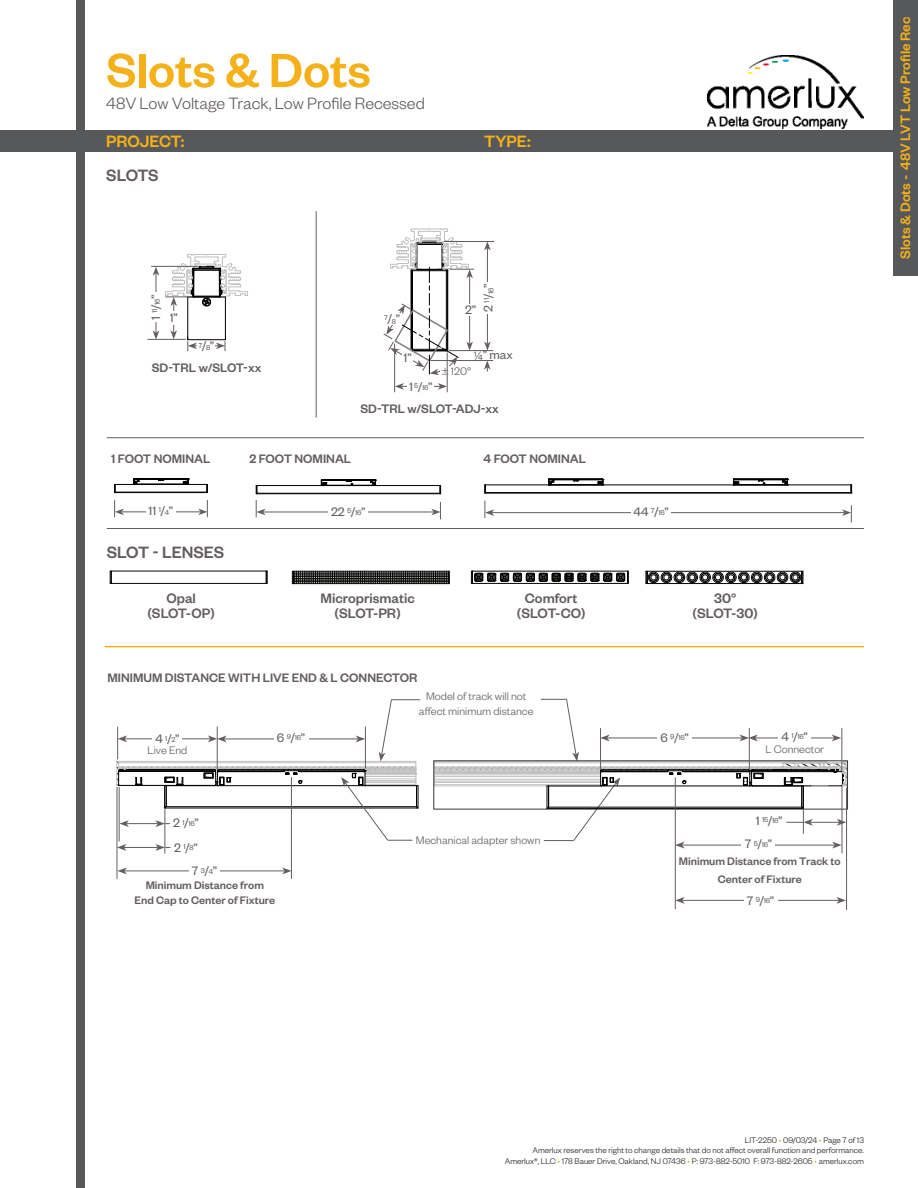
<style>
.page{position:relative;width:918px;height:1188px;background:#fff}
.page>*{position:absolute;margin:0;border:0;box-sizing:border-box;transform-origin:0 0}
.t1{font:500 52.5px "Founders Grotesk";color:#f4b119}
.t2{font:300 18px "Founders Grotesk";color:#645e5e}
.t3{font:500 18px "Founders Grotesk";letter-spacing:-.005em;color:#645e5e}
.t4{font:500 18px "Founders Grotesk";color:#f4b119}
.t5{font:500 15px "Founders Grotesk";color:#645e5e}
.t6{font:500 15px "Founders Grotesk";color:#f4b119}
.t7{font:500 13.5px "Founders Grotesk";color:#645e5e}
.t8{font:13.5px "Founders Grotesk";color:#645e5e}
.t9{font:300 12px "Founders Grotesk";color:#645e5e}
.t10{font:500 12px/18px "Founders Grotesk";color:#645e5e;text-align:center}
.t11{font:300 9px/10.8px "Founders Grotesk";color:#231f20;text-align:right}
.t12{font:7.8px "Founders Grotesk";letter-spacing:-.03em;color:#645e5e}
.s1{font-size:13.5px}
.s2{font-size:7.8px}
.s3{font-weight:300}
.s4{color:#f4b119}
</style>
<div class="page">
<div style="left:0;top:130px;width:918px;height:22px;background:#57585a"></div>
<img style="left:707px;top:55px;width:157px;height:73px">
<div style="left:76px;top:0;width:10px;height:1188px;background:#57585a"></div>
<div style="left:893px;top:0;width:25px;height:275px;background:#57585a"></div>
<hr style="left:147px;top:339px;width:39px;height:1px;background:#645e5e">
<hr style="left:151px;top:266px;width:47px;height:1px;background:#645e5e">
<hr style="left:156px;top:273px;width:1px;height:60px;background:#645e5e">
<svg style="left:153px;top:267px;width:6px;height:9px"></svg>
<svg style="left:153px;top:331px;width:6px;height:9px"></svg>
<svg style="left:165px;top:254px;width:83px;height:97px"></svg>
<div style="left:149px;top:293px;width:14px;height:29px;background:#fff"></div>
<div style="left:197px;top:341px;width:18px;height:10px;background:#fff"></div>
<div style="left:167px;top:312px;width:13px;height:13px;background:#fff"></div>
<hr style="left:316px;top:211px;width:1px;height:207px;background:#645e5e">
<hr style="left:444px;top:241px;width:50px;height:1px;background:#645e5e">
<hr style="left:449px;top:350px;width:44px;height:1px;background:#645e5e">
<hr style="left:431px;top:360px;width:62px;height:1px;background:#645e5e">
<svg style="left:484px;top:361px;width:7px;height:11px"></svg>
<hr style="left:487px;top:248px;width:1px;height:96px;background:#645e5e">
<svg style="left:484px;top:242px;width:7px;height:8px"></svg>
<svg style="left:484px;top:341px;width:7px;height:10px"></svg>
<div style="left:482px;top:282px;width:12px;height:31px;background:#fff"></div>
<hr style="left:117px;top:787px;width:1px;height:92px;background:#645e5e">
<hr style="left:165px;top:809px;width:1px;height:45px;background:#645e5e">
<hr style="left:291px;top:777px;width:1px;height:102px;background:#645e5e">
<hr style="left:124px;top:871px;width:161px;height:1px;background:#645e5e">
<svg style="left:282px;top:867px;width:9px;height:7px"></svg>
<svg style="left:117px;top:867px;width:10px;height:7px"></svg>
<svg style="left:117px;top:699px;width:303px;height:152px"></svg>
<div style="left:153px;top:732px;width:29px;height:14px;background:#fff"></div>
<div style="left:170px;top:816px;width:32px;height:14px;background:#fff"></div>
<div style="left:171px;top:840px;width:30px;height:15px;background:#fff"></div>
<div style="left:189px;top:864px;width:31px;height:14px;background:#fff"></div>
<div style="left:274px;top:730px;width:34px;height:14px;background:#fff"></div>
<hr style="left:846px;top:788px;width:1px;height:122px;background:#645e5e">
<hr style="left:842px;top:787px;width:1px;height:66px;background:#645e5e">
<hr style="left:675px;top:777px;width:1px;height:132px;background:#645e5e">
<svg style="left:434px;top:699px;width:414px;height:150px"></svg>
<hr style="left:682px;top:900px;width:157px;height:1px;background:#645e5e">
<svg style="left:675px;top:897px;width:10px;height:7px"></svg>
<svg style="left:837px;top:897px;width:9px;height:7px"></svg>
<div style="left:742px;top:837px;width:33px;height:14px;background:#fff"></div>
<div style="left:753px;top:813px;width:32px;height:15px;background:#fff"></div>
<div style="left:744px;top:894px;width:33px;height:14px;background:#fff"></div>
<hr style="left:263px;top:512px;width:171px;height:1px;background:#645e5e">
<svg style="left:431px;top:502px;width:10px;height:17px"></svg>
<svg style="left:256px;top:500px;width:10px;height:17px"></svg>
<hr style="left:122px;top:512px;width:79px;height:1px;background:#645e5e">
<svg style="left:198px;top:500px;width:10px;height:17px"></svg>
<svg style="left:114px;top:500px;width:10px;height:17px"></svg>
<hr style="left:492px;top:512px;width:352px;height:1px;background:#645e5e">
<svg style="left:842px;top:505px;width:10px;height:17px"></svg>
<svg style="left:485px;top:501px;width:9px;height:17px"></svg>
<div style="left:329px;top:505px;width:39px;height:13px;background:#fff"></div>
<div style="left:146px;top:504px;width:30px;height:13px;background:#fff"></div>
<div style="left:631px;top:505px;width:40px;height:13px;background:#fff"></div>
<hr style="left:107px;top:437px;width:757px;height:1px;background:#645e5e">
<hr style="left:107px;top:528px;width:757px;height:1px;background:#645e5e">
<svg style="left:321px;top:479px;width:55px;height:6px"></svg>
<hr style="left:257px;top:493px;width:183px;height:1px;background:#000">
<hr style="left:257px;top:485px;width:183px;height:1px;background:#000">
<svg style="left:256px;top:485px;width:2px;height:9px"></svg>
<svg style="left:114px;top:478px;width:94px;height:15px"></svg>
<hr style="left:115px;top:484px;width:92px;height:1px;background:#000">
<svg style="left:733px;top:479px;width:56px;height:6px"></svg>
<svg style="left:548px;top:479px;width:56px;height:6px"></svg>
<hr style="left:486px;top:492px;width:365px;height:1px;background:#000">
<hr style="left:486px;top:493px;width:365px;height:1px;background:#000">
<hr style="left:485px;top:485px;width:366px;height:1px;background:#000">
<svg style="left:850px;top:485px;width:2px;height:9px"></svg>
<svg style="left:484px;top:485px;width:2px;height:9px"></svg>
<svg style="left:110px;top:571px;width:2px;height:13px"></svg>
<svg style="left:266px;top:571px;width:2px;height:13px"></svg>
<hr style="left:111px;top:583px;width:155px;height:1px;background:#050504">
<hr style="left:111px;top:571px;width:155px;height:1px;background:#050504">
<svg style="left:292px;top:571px;width:158px;height:13px;background:#333332"></svg>
<svg style="left:471px;top:571px;width:158px;height:13px"></svg>
<svg style="left:645px;top:570px;width:159px;height:14px"></svg>
<hr style="left:105px;top:646px;width:759px;height:1px;background:#f4b119">
<svg style="left:383px;top:229px;width:91px;height:164px"></svg>
<div style="left:408px;top:381px;width:26px;height:11px;background:#fff"></div>
<h1 class="t1" style="left:106px;top:38px;width:266px">Slots &amp; Dots</h1>
<h2 class="t2" style="left:106px;top:92px;width:320px">48V Low Voltage Track, Low Profile Recessed</h2>
<h2 class="t4" style="left:106px;top:130px;width:80px">PROJECT:</h2>
<h2 class="t4" style="left:484px;top:130px;width:48px">TYPE:</h2>
<p class="t3" style="left:106px;top:164px;width:54px">SLOTS</p>
<p class="t12" style="left:151px;top:320px;width:26px;rotate:-90deg"><span class="s1">1</span> 11<span class="s1">/</span>16<span class="s1">”</span></p>
<p class="t8" style="left:170px;top:310px;width:10px">1”</p>
<p class="t12" style="left:198px;top:342px;width:17px">7<span class="s1">/</span>8<span class="s1">”</span></p>
<p class="t7" style="left:152px;top:360px;width:111px">SD-TRL w/SLOT-xx</p>
<p class="t12" style="left:384px;top:315px;width:17px">7<span class="s1">/</span>8<span class="s1">”</span></p>
<p class="t12" style="left:484px;top:312px;width:29px;rotate:-90deg"><span class="s1">2</span> 11<span class="s1">/</span>16<span class="s1">”</span></p>
<p class="t8" style="left:465px;top:301px;width:13px">2”</p>
<p class="t8" style="left:404px;top:350px;width:10px">1”</p>
<p class="t8" style="left:409px;top:378px;width:25px">1 <sup>5</sup>/<span class="s2">16</span>”</p>
<p class="t8" style="left:474px;top:346px;width:41px"><span class="s3">¼</span>” max</p>
<p class="t9" style="left:441px;top:363px;width:31px">± 120°</p>
<p class="t7" style="left:360px;top:400px;width:140px">SD-TRL w/SLOT-ADJ-xx</p>
<p class="t7" style="left:111px;top:450px;width:101px">1 FOOT NOMINAL</p>
<p class="t7" style="left:249px;top:450px;width:103px">2 FOOT NOMINAL</p>
<p class="t7" style="left:484px;top:450px;width:104px">4 FOOT NOMINAL</p>
<p class="t8" style="left:149px;top:502px;width:9px">11</p>
<p class="t12" style="left:159px;top:506px;width:16px">1<span class="s1">/</span>4<span class="s1">”</span></p>
<p class="t8" style="left:634px;top:503px;width:37px">44 <sup>7</sup>/<span class="s2">16</span>”</p>
<p class="t8" style="left:331px;top:503px;width:36px">22 <sup>5</sup>/<span class="s2">16</span>”</p>
<p class="t3" style="left:107px;top:541px;width:119px">SLOT - LENSES</p>
<p class="t5" style="left:166px;top:589px;width:31px">Opal</p>
<p class="t5" style="left:147px;top:604px;width:69px">(SLOT-OP)</p>
<p class="t5" style="left:321px;top:589px;width:96px">Microprismatic</p>
<p class="t5" style="left:335px;top:604px;width:68px">(SLOT-PR)</p>
<p class="t5" style="left:525px;top:589px;width:54px">Comfort</p>
<p class="t5" style="left:517px;top:604px;width:70px">(SLOT-CO)</p>
<p class="t5" style="left:714px;top:589px;width:24px">30°</p>
<p class="t5" style="left:693px;top:604px;width:67px">(SLOT-30)</p>
<p class="t7" style="left:107px;top:669px;width:311px">MINIMUM DISTANCE WITH LIVE END &amp; L CONNECTOR</p>
<p class="t8" style="left:156px;top:731px;width:25px">4 <sup>1</sup>/<span class="s2">2</span>”</p>
<p class="t9" style="left:148px;top:743px;width:41px">Live End</p>
<p class="t9" style="left:426px;top:689px;width:102px">Model of track will not</p>
<p class="t9" style="left:419px;top:704px;width:116px">affect minimum distance</p>
<p class="t8" style="left:277px;top:729px;width:30px">6 <sup>9</sup>/<span class="s2">16</span>”</p>
<p class="t8" style="left:660px;top:729px;width:30px">6 <sup>9</sup>/<span class="s2">16</span>”</p>
<p class="t8" style="left:782px;top:728px;width:28px">4 <sup>1</sup>/<span class="s2">16</span>”</p>
<p class="t9" style="left:765px;top:742px;width:60px">L Connector</p>
<p class="t8" style="left:173px;top:814px;width:27px">2 <sup>1</sup>/<span class="s2">16</span>”</p>
<p class="t8" style="left:174px;top:839px;width:25px">2 <sup>1</sup>/<span class="s2">8</span>”</p>
<p class="t8" style="left:192px;top:863px;width:27px">7 <sup>3</sup>/<span class="s2">4</span>”</p>
<p class="t10" style="left:146px;top:875px;width:120px">Minimum Distance from</p>
<p class="t10" style="left:134px;top:890px;width:142px">End Cap to Center of Fixture</p>
<p class="t9" style="left:416px;top:832px;width:126px">Mechanical adapter shown</p>
<p class="t12" style="left:756px;top:815px;width:28px"><span class="s1">1</span> 15<span class="s1">/</span>16<span class="s1">”</span></p>
<p class="t8" style="left:745px;top:836px;width:29px">7 <sup>5</sup>/<span class="s2">16</span>”</p>
<p class="t10" style="left:679px;top:851px;width:163px">Minimum Distance from Track to<br>Center of Fixture</p>
<p class="t8" style="left:747px;top:892px;width:29px">7 <sup>9</sup>/<span class="s2">16</span>”</p>
<h3 class="t6" style="left:896px;top:259px;width:243px;rotate:-90deg">Slots &amp; Dots - 48V LVT Low Profile Rec</h3>
<p class="t11" style="left:505px;top:1134px;width:361px">LIT-2250 <span class="s4">•</span> 09/03/24 <span class="s4">•</span> Page 7 of 13<br>Amerlux reserves the right to change details that do not affect overall function and performance.<br>Amerlux®, LLC <span class="s4">•</span> 178 Bauer Drive, Oakland, NJ 07436 <span class="s4">•</span> P: 973-882-5010 F: 973-882-2605 <span class="s4">•</span> amerlux.com</p>
</div>
